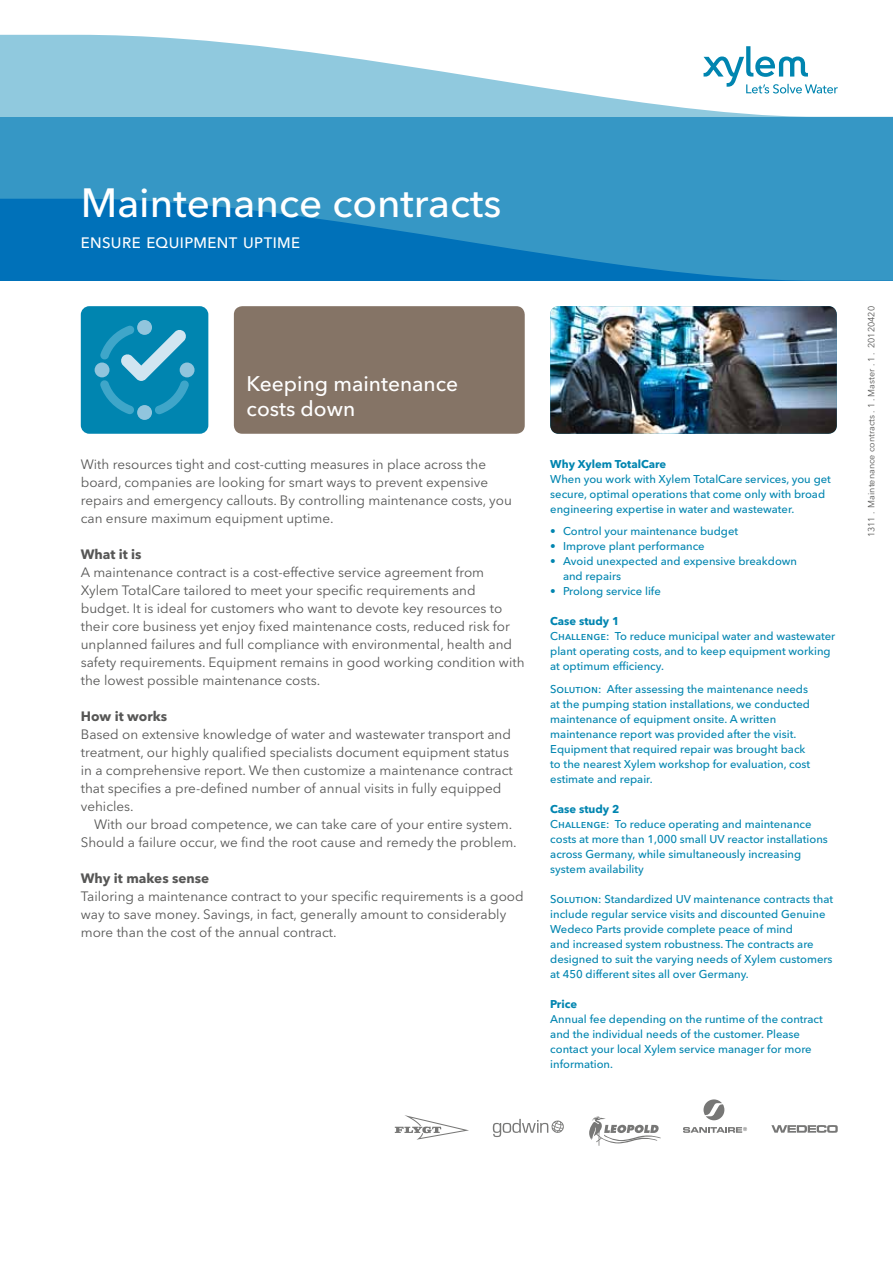
<style>
.page{position:relative;width:893px;height:1263px;background:#fff}
.page>*{position:absolute;margin:0;border:0;box-sizing:border-box;transform-origin:0 0}
.t1{font:500 40.5px "Avenir Next LT Pro";color:#fff}
.t2{font:500 21px/25.2px "Avenir Next LT Pro";color:#fff}
.t3{font:500 15px "Avenir Next LT Pro";letter-spacing:.03em;color:#fff}
.t4{font:13.5px/18px "Avenir Next LT Pro";color:#575756}
.t5{font:700 13.5px "Avenir Next LT Pro";color:#575756}
.t6{font:500 11.25px/15px "Avenir Next LT Pro";color:#0085b0}
.t7{font:700 11.25px "Avenir Next LT Pro";color:#0085b0}
.t8{font:9px "Avenir Next LT Pro";color:#575756}
</style>
<div class="page">
<svg style="left:589px;top:1116px;width:72px;height:30px"></svg>
<svg style="left:395px;top:1115px;width:74px;height:25px"></svg>
<svg style="left:703px;top:1099px;width:21px;height:21px"></svg>
<svg style="left:683px;top:1127px;width:64px;height:6px"></svg>
<svg style="left:771px;top:1125px;width:67px;height:8px"></svg>
<svg style="left:493px;top:1119px;width:71px;height:18px"></svg>
<svg style="left:0;top:35px;width:893px;height:246px;background:#5aa8d0"></svg>
<div style="left:234px;top:306px;width:291px;height:128px;background:#857466;border-radius:9px"></div>
<img style="left:550px;top:306px;width:287px;height:128px">
<div style="left:81px;top:306px;width:127px;height:128px;background:#0085b0;border-radius:9px"></div>
<svg style="left:180px;top:362px;width:15px;height:15px"></svg>
<div style="left:95px;top:362px;width:14px;height:15px;background:#91c5dd;border-radius:50%"></div>
<div style="left:137px;top:320px;width:15px;height:15px;background:#91c5dd;border-radius:50%"></div>
<div style="left:137px;top:405px;width:15px;height:15px;background:#91c5dd;border-radius:50%"></div>
<svg style="left:100px;top:325px;width:89px;height:90px"></svg>
<h1 class="t1" style="left:81px;top:178px;width:422px">Maintenance contracts</h1>
<h3 class="t3" style="left:81px;top:234px;width:208px">Ensure equipment uptime</h3>
<h2 class="t2" style="left:247px;top:371px;width:213px">Keeping maintenance costs down</h2>
<p class="t4" style="left:81px;top:456px;width:433px">With resources tight and cost-cutting measures in place across the board, companies are looking for smart ways to prevent expensive repairs and emergency callouts. By controlling maintenance costs, you can ensure maximum equipment uptime.</p>
<p class="t5" style="left:81px;top:546px;width:62px">What it is</p>
<p class="t4" style="left:81px;top:564px;width:445px">A maintenance contract is a cost-effective service agreement from Xylem TotalCare tailored to meet your specific requirements and budget. It is ideal for customers who want to devote key resources to their core business yet enjoy fixed maintenance costs, reduced risk for unplanned failures and full compliance with environmental, health and safety requirements. Equipment remains in good working condition with the lowest possible maintenance costs.</p>
<p class="t5" style="left:81px;top:708px;width:88px">How it works</p>
<p class="t4" style="left:81px;top:726px;width:433px">Based on extensive knowledge of water and wastewater transport and treatment, our highly qualified specialists document equipment status in a comprehensive report. We then customize a maintenance contract that specifies a pre-defined number of annual visits in fully equipped vehicles.</p>
<p class="t4" style="left:81px;top:816px;width:437px;text-indent:13px">With our broad competence, we can take care of your entire system.<br>Should a failure occur, we find the root cause and remedy the problem.</p>
<p class="t5" style="left:81px;top:870px;width:130px">Why it makes sense</p>
<p class="t4" style="left:81px;top:888px;width:444px">Tailoring a maintenance contract to your specific requirements is a good way to save money. Savings, in fact, generally amount to considerably more than the cost of the annual contract.</p>
<p class="t7" style="left:550px;top:457px;width:117px">Why Xylem TotalCare</p>
<p class="t6" style="left:550px;top:471px;width:282px">When you work with Xylem TotalCare services, you get secure, optimal operations that come only with broad engineering expertise in water and wastewater.</p>
<p class="t6" style="left:550px;top:524px;width:189px">• Control your maintenance budget</p>
<p class="t6" style="left:550px;top:539px;width:156px">• Improve plant performance</p>
<p class="t6" style="left:563px;top:554px;width:236px;text-indent:-13px">• Avoid unexpected and expensive breakdown and repairs</p>
<p class="t6" style="left:550px;top:584px;width:112px">• Prolong service life</p>
<p class="t7" style="left:550px;top:614px;width:71px">Case study 1</p>
<p class="t6" style="left:550px;top:629px;width:286px">Challenge: To reduce municipal water and wastewater plant operating costs, and to keep equipment working at optimum efficiency.</p>
<p class="t6" style="left:550px;top:681px;width:261px">Solution: After assessing the maintenance needs at the pumping station installations, we conducted maintenance of equipment onsite. A written maintenance report was provided after the visit.<br>Equipment that required repair was brought back to the nearest Xylem workshop for evaluation, cost estimate and repair.</p>
<p class="t7" style="left:550px;top:802px;width:71px">Case study 2</p>
<p class="t6" style="left:550px;top:816px;width:279px">Challenge: To reduce operating and maintenance costs at more than 1,000 small UV reactor installations across Germany, while simultaneously increasing system availability</p>
<p class="t6" style="left:550px;top:891px;width:284px">Solution: Standardized UV maintenance contracts that include regular service visits and discounted Genuine Wedeco Parts provide complete peace of mind<br>and increased system robustness. The contracts are designed to suit the varying needs of Xylem customers at 450 different sites all over Germany.</p>
<p class="t7" style="left:550px;top:997px;width:28px">Price</p>
<p class="t6" style="left:550px;top:1011px;width:274px">Annual fee depending on the runtime of the contract and the individual needs of the customer. Please contact your local Xylem service manager for more information.</p>
<p class="t8" style="left:866px;top:537px;width:233px;rotate:-90deg">1311 . Maintenance contracts . 1 . Master . 1 . 20120420</p>
</div>
